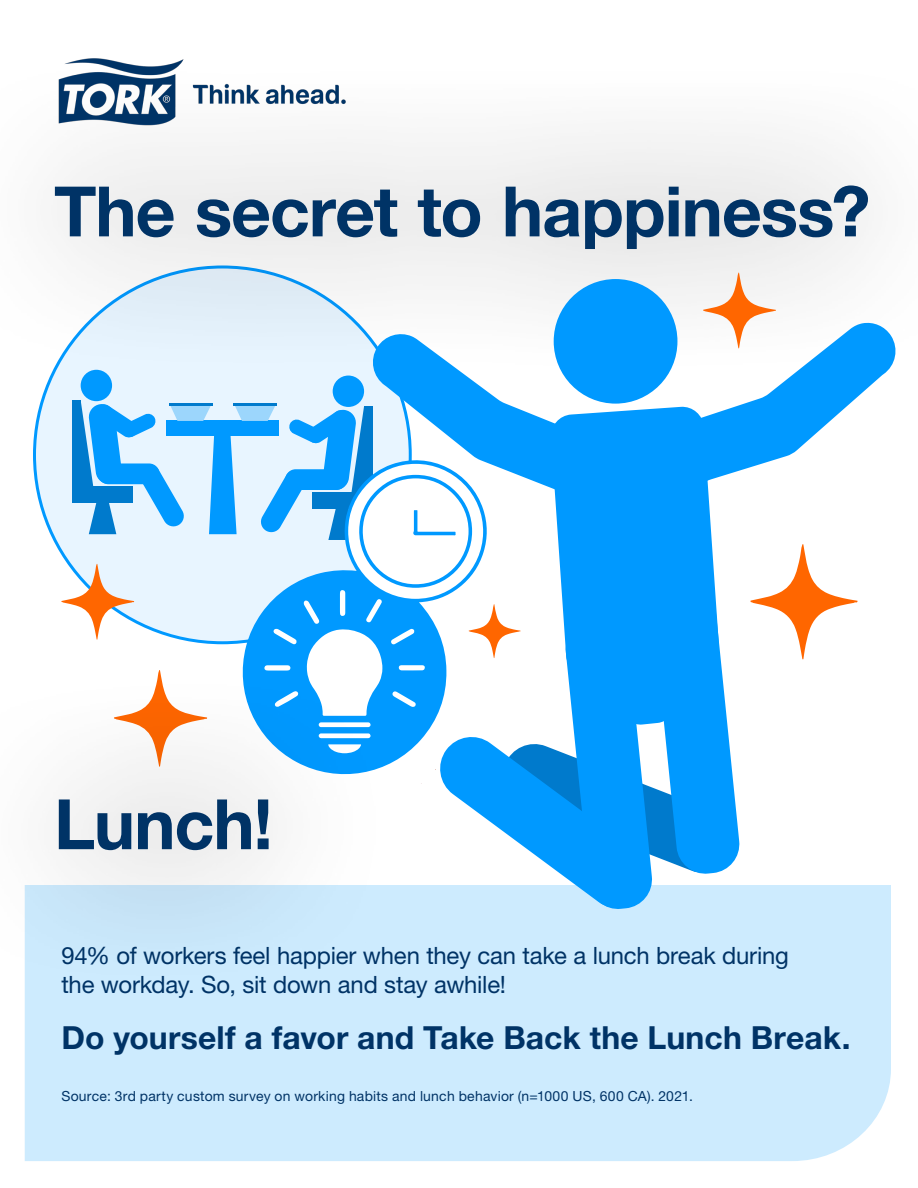
<style>
.page{position:relative;width:918px;height:1188px;background:#fff}
.page>*{position:absolute;margin:0;border:0;box-sizing:border-box;transform-origin:0 0}
.Main_heading{font:700 69.6px "Helvetica Neue LT Std";letter-spacing:-.015em;color:#036}
.Text{font:700 31.8px "Helvetica Neue LT Std";letter-spacing:.005em;color:#036}
.Text-2{font:23.85px/28.7px "Helvetica Neue LT Std";letter-spacing:-.01em;color:#036}
.Text-3{font:13.95px "Helvetica Neue LT Std";letter-spacing:.02em;color:#036}
</style>
<div class="page">
<div style="left:34px;top:267px;width:376px;height:376px;background:#e8f5ff;border-radius:50%"></div>
<div style="left:25px;top:912px;width:866px;height:249px;background:#cdebfe"></div>
<div style="left:0;top:56px;width:918px;height:321px;background:#f4f4f4"></div>
<img style="left:54px;top:56px;width:317px;height:70px">
<svg style="left:61px;top:272px;width:838px;height:640px"></svg>
<div style="left:0;top:673px;width:396px;height:313px;background:#000;opacity:.65"></div>
<p class="Main_heading" style="left:54px;top:169px;width:818px">The secret to happiness?</p>
<p class="Main_heading" style="left:54px;top:781px;width:220px">Lunch!</p>
<p class="Text-2" style="left:61px;top:941px;width:729px">94% of workers feel happier when they can take a lunch break during the workday. So, sit down and stay awhile!</p>
<p class="Text" style="left:61px;top:1018px;width:791px">Do yourself a favor and Take Back the Lunch Break.</p>
<p class="Text-3" style="left:61px;top:1087px;width:633px">Source: 3rd party custom survey on working habits and lunch behavior (n=1000 US, 600 CA). 2021.</p>
</div>
